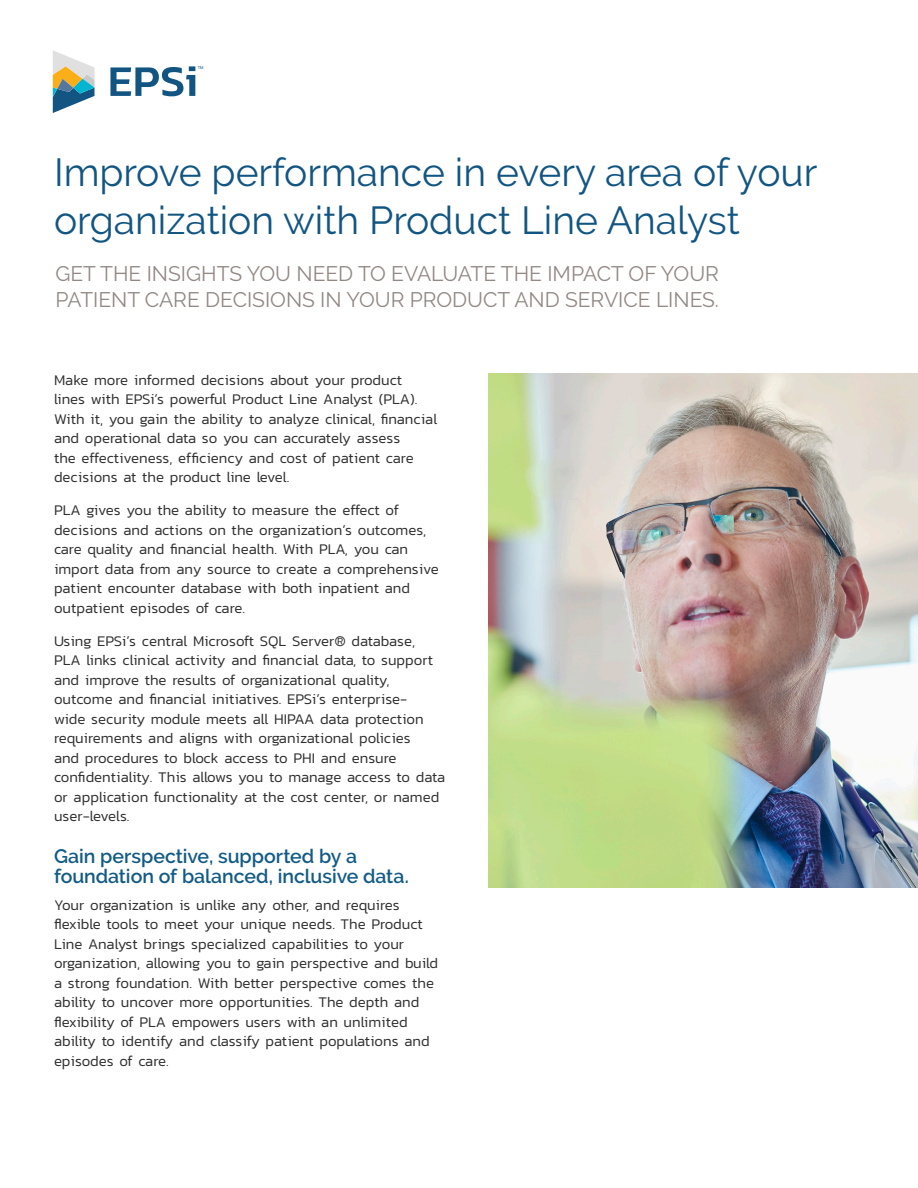
<style>
.page{position:relative;width:918px;height:1188px;background:#fff}
.page>*{position:absolute;margin:0;border:0;box-sizing:border-box;transform-origin:0 0}
.title{font:39px/48px "Raleway";color:#125582}
.title_subtitle{font:21px/25.2px "Raleway";color:#928884}
.headingA{font:600 19.5px/19.5px "Raleway";color:#125b86}
.body{font:300 15px/19.5px "Kanit";color:#312f30}
.t1{font:4.05px "Arial";color:#125582}
</style>
<div class="page">
<img style="left:489px;top:374px;width:429px;height:513px">
<svg style="left:110px;top:66px;width:85px;height:30px"></svg>
<svg style="left:53px;top:50px;width:42px;height:63px"></svg>
<p class="t1" style="left:198px;top:65px;width:7px">TM</p>
<p class="title" style="left:54px;top:148px;width:765px">Improve performance in every area of your organization with Product Line Analyst</p>
<p class="title_subtitle" style="left:56px;top:261px;width:665px">GET THE INSIGHTS YOU NEED TO EVALUATE THE IMPACT OF YOUR<br>PATIENT CARE DECISIONS IN YOUR PRODUCT AND SERVICE LINES.</p>
<p class="body" style="left:54px;top:370px;width:385px">Make more informed decisions about your product<br>lines with EPSi’s powerful Product Line Analyst (PLA).<br>With it, you gain the ability to analyze clinical, financial and operational data so you can accurately assess<br>the effectiveness, efficiency and cost of patient care decisions at the product line level.</p>
<p class="body" style="left:54px;top:500px;width:386px">PLA gives you the ability to measure the effect of decisions and actions on the organization’s outcomes, care quality and financial health. With PLA, you can import data from any source to create a comprehensive patient encounter database with both inpatient and outpatient episodes of care.</p>
<p class="body" style="left:54px;top:631px;width:393px">Using EPSi’s central Microsoft SQL Server® database, PLA links clinical activity and financial data, to support and improve the results of organizational quality, outcome and financial initiatives. EPSi’s enterprise-<br>wide security module meets all HIPAA data protection requirements and aligns with organizational policies<br>and procedures to block access to PHI and ensure confidentiality. This allows you to manage access to data or application functionality at the cost center, or named user-levels.</p>
<p class="headingA" style="left:54px;top:847px;width:356px">Gain perspective, supported by a foundation of balanced, inclusive data.</p>
<p class="body" style="left:54px;top:895px;width:386px">Your organization is unlike any other, and requires flexible tools to meet your unique needs. The Product Line Analyst brings specialized capabilities to your organization, allowing you to gain perspective and build a strong foundation. With better perspective comes the ability to uncover more opportunities. The depth and flexibility of PLA empowers users with an unlimited ability to identify and classify patient populations and episodes of care.</p>
</div>
